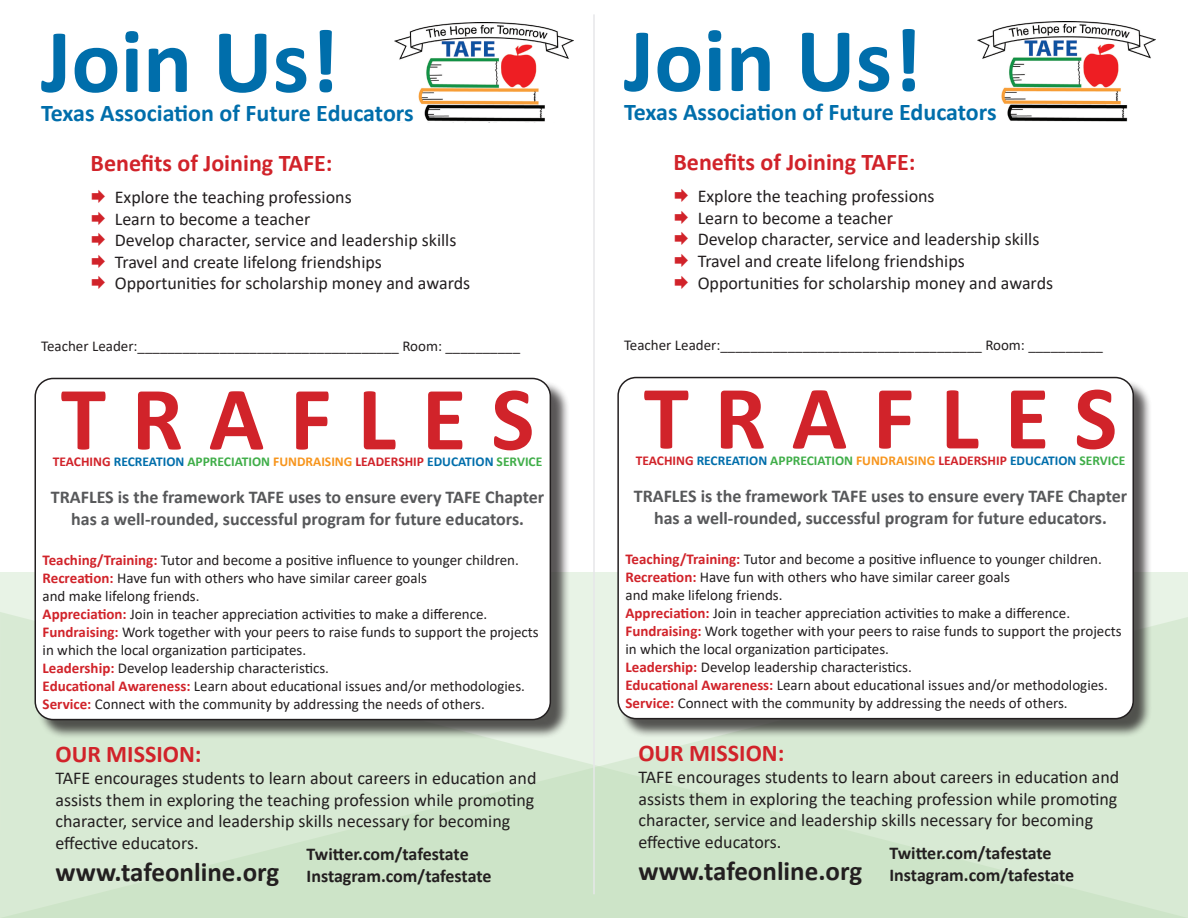
<style>
.page{position:relative;width:1188px;height:918px;background:#fff}
.page>*{position:absolute;margin:0;border:0;box-sizing:border-box;transform-origin:0 0}
.t1{font:700 91.5px "Calibri";color:#006eab}
.t2{font:700 91.5px "Calibri";letter-spacing:.28em;color:#d1232a}
.t3{font:700 27px "Calibri";color:#231f20}
.t4{font:700 24px "Calibri";color:#006eab}
.t5{font:700 24px "Calibri";color:#d1232a}
.t6{font:18px/21.6px "Calibri";color:#231f20}
.t7{font:700 18px/21.6px "Calibri";color:#57585a;text-align:center}
.t8{font:700 18px "Calibri";letter-spacing:-.01em;color:#231f20}
.t9{font:15px/18px "Calibri";color:#231f20}
.t10{font:700 13.5px "Calibri";color:#006eab}
.s1{color:#d1232a}
.s2{color:#40ae49}
.s3{color:#f7951d}
.s4{font-weight:700;color:#d1232a}
</style>
<div class="page">
<svg style="left:0;top:612px;width:1188px;height:306px;background:#d4e7d0"></svg>
<div style="left:620px;top:379px;width:533px;height:359px;background:#231f20;opacity:.75"></div>
<div style="left:618px;top:378px;width:515px;height:341px;background:#fff;border-radius:18px"></div>
<div style="left:617px;top:377px;width:517px;height:342px;border:2px solid #231f20;border-radius:18px"></div>
<img style="left:977px;top:22px;width:179px;height:100px">
<div style="left:37px;top:380px;width:533px;height:359px;background:#231f20;opacity:.75"></div>
<div style="left:35px;top:378px;width:515px;height:342px;background:#fff;border-radius:18px"></div>
<div style="left:34px;top:378px;width:517px;height:342px;border:2px solid #231f20;border-radius:18px"></div>
<img style="left:394px;top:23px;width:179px;height:99px">
<hr style="left:593px;top:14px;width:2px;height:880px;background:#e6e7e9">
<p class="t1" style="left:41px;top:-3px;width:299px">Join Us!</p>
<p class="t4" style="left:41px;top:96px;width:374px">Texas Association of Future Educators</p>
<p class="t5" style="left:91px;top:146px;width:243px">Benefits of Joining TAFE:</p>
<p class="t6" style="left:115px;top:186px;width:238px">Explore the teaching professions</p>
<p class="t6" style="left:115px;top:207px;width:197px">Learn to become a teacher</p>
<p class="t6" style="left:115px;top:229px;width:343px">Develop character, service and leadership skills</p>
<p class="t6" style="left:115px;top:251px;width:269px">Travel and create lifelong friendships</p>
<p class="t6" style="left:115px;top:272px;width:357px">Opportunities for scholarship money and awards</p>
<p class="t9" style="left:41px;top:336px;width:481px">Teacher Leader:___________________________________ Room: __________</p>
<p class="t2" style="left:61px;top:354px;width:475px">TRAFLES</p>
<p class="t10" style="left:53px;top:452px;width:491px"><span class="s1">TEACHING</span> RECREATION <span class="s2">APPRECIATION</span> <span class="s3">FUNDRAISING</span> <span class="s1">LEADERSHIP</span> EDUCATION <span class="s2">SERVICE</span></p>
<p class="t7" style="left:51px;top:486px;width:495px">TRAFLES is the framework TAFE uses to ensure every TAFE Chapter has a well-rounded, successful program for future educators.</p>
<p class="t9" style="left:43px;top:550px;width:478px"><span class="s4">Teaching/Training:</span> Tutor and become a positive influence to younger children.</p>
<p class="t9" style="left:43px;top:568px;width:386px"><span class="s4">Recreation:</span> Have fun with others who have similar career goals and make lifelong friends.</p>
<p class="t9" style="left:43px;top:604px;width:446px"><span class="s4">Appreciation:</span> Join in teacher appreciation activities to make a difference.</p>
<p class="t9" style="left:43px;top:622px;width:498px"><span class="s4">Fundraising:</span> Work together with your peers to raise funds to support the projects in which the local organization participates.</p>
<p class="t9" style="left:43px;top:658px;width:288px"><span class="s4">Leadership:</span> Develop leadership characteristics.</p>
<p class="t9" style="left:43px;top:676px;width:484px"><span class="s4">Educational Awareness:</span> Learn about educational issues and/or methodologies.</p>
<p class="t9" style="left:43px;top:694px;width:444px"><span class="s4">Service:</span> Connect with the community by addressing the needs of others.</p>
<p class="t5" style="left:56px;top:737px;width:147px">OUR MISSION:</p>
<p class="t6" style="left:56px;top:767px;width:482px">TAFE encourages students to learn about careers in education and assists them in exploring the teaching profession while promoting character, service and leadership skills necessary for becoming effective educators.</p>
<p class="t3" style="left:56px;top:853px;width:225px">www.tafeonline.org</p>
<p class="t8" style="left:307px;top:841px;width:164px">Twitter.com/tafestate</p>
<p class="t8" style="left:307px;top:863px;width:186px">Instagram.com/tafestate</p>
<p class="t1" style="left:624px;top:-4px;width:299px">Join Us!</p>
<p class="t4" style="left:624px;top:95px;width:374px">Texas Association of Future Educators</p>
<p class="t5" style="left:674px;top:145px;width:243px">Benefits of Joining TAFE:</p>
<p class="t6" style="left:698px;top:185px;width:238px">Explore the teaching professions</p>
<p class="t6" style="left:698px;top:206px;width:197px">Learn to become a teacher</p>
<p class="t6" style="left:698px;top:228px;width:343px">Develop character, service and leadership skills</p>
<p class="t6" style="left:698px;top:250px;width:269px">Travel and create lifelong friendships</p>
<p class="t6" style="left:698px;top:271px;width:357px">Opportunities for scholarship money and awards</p>
<p class="t9" style="left:624px;top:335px;width:481px">Teacher Leader:___________________________________ Room: __________</p>
<p class="t2" style="left:644px;top:353px;width:475px">TRAFLES</p>
<p class="t10" style="left:636px;top:451px;width:491px"><span class="s1">TEACHING</span> RECREATION <span class="s2">APPRECIATION</span> <span class="s3">FUNDRAISING</span> <span class="s1">LEADERSHIP</span> EDUCATION <span class="s2">SERVICE</span></p>
<p class="t7" style="left:634px;top:485px;width:495px">TRAFLES is the framework TAFE uses to ensure every TAFE Chapter has a well-rounded, successful program for future educators.</p>
<p class="t9" style="left:626px;top:549px;width:478px"><span class="s4">Teaching/Training:</span> Tutor and become a positive influence to younger children.</p>
<p class="t9" style="left:626px;top:567px;width:386px"><span class="s4">Recreation:</span> Have fun with others who have similar career goals and make lifelong friends.</p>
<p class="t9" style="left:626px;top:603px;width:446px"><span class="s4">Appreciation:</span> Join in teacher appreciation activities to make a difference.</p>
<p class="t9" style="left:626px;top:621px;width:498px"><span class="s4">Fundraising:</span> Work together with your peers to raise funds to support the projects in which the local organization participates.</p>
<p class="t9" style="left:626px;top:657px;width:288px"><span class="s4">Leadership:</span> Develop leadership characteristics.</p>
<p class="t9" style="left:626px;top:675px;width:484px"><span class="s4">Educational Awareness:</span> Learn about educational issues and/or methodologies.</p>
<p class="t9" style="left:626px;top:693px;width:444px"><span class="s4">Service:</span> Connect with the community by addressing the needs of others.</p>
<p class="t5" style="left:638px;top:736px;width:147px">OUR MISSION:</p>
<p class="t6" style="left:638px;top:766px;width:482px">TAFE encourages students to learn about careers in education and assists them in exploring the teaching profession while promoting character, service and leadership skills necessary for becoming effective educators.</p>
<p class="t3" style="left:638px;top:852px;width:225px">www.tafeonline.org</p>
<p class="t8" style="left:890px;top:840px;width:164px">Twitter.com/tafestate</p>
<p class="t8" style="left:890px;top:862px;width:186px">Instagram.com/tafestate</p>
</div>
